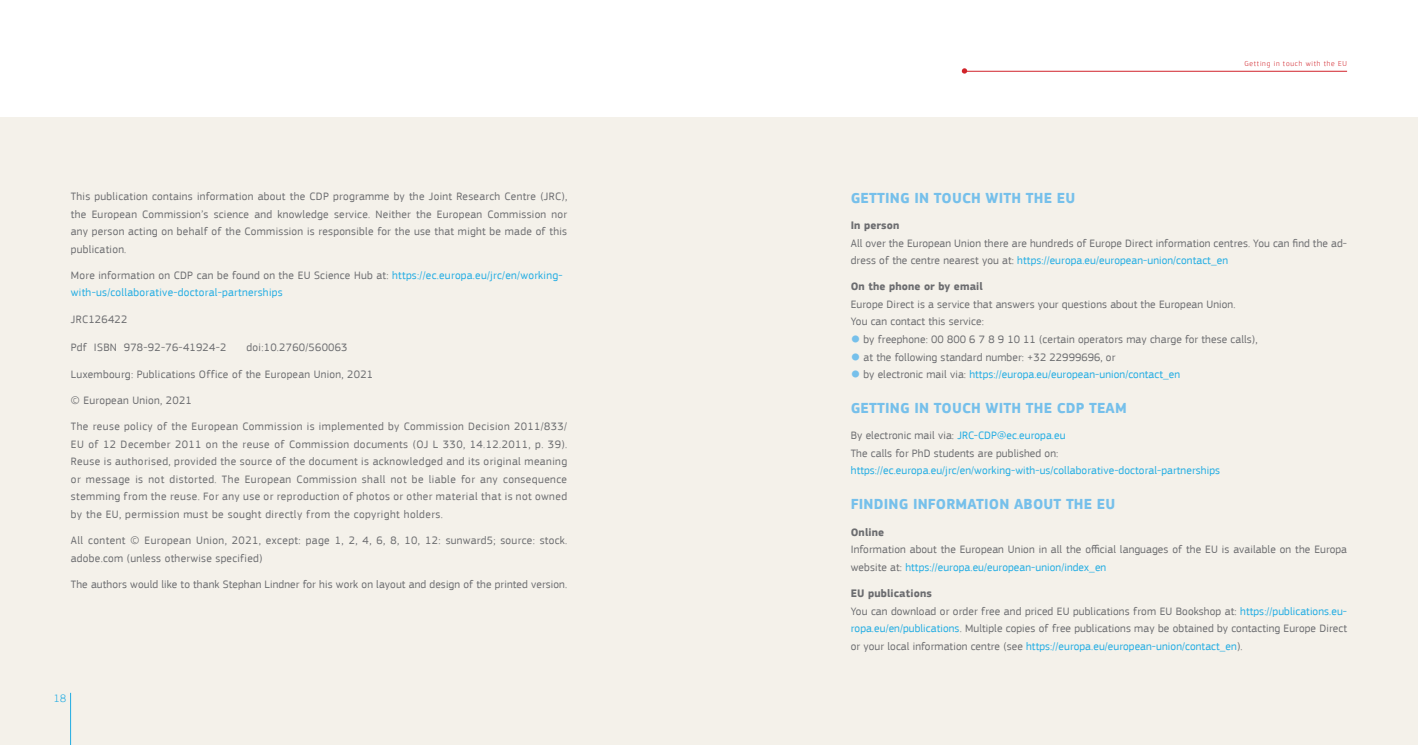
<style>
.page{position:relative;width:1418px;height:745px;background:#fff}
.page>*{position:absolute;margin:0;border:0;box-sizing:border-box;transform-origin:0 0}
.t1{font:700 15px "EC Square Sans Pro";letter-spacing:.01em;color:#76c0eb}
.t2{font:11.25px/17.5px "EC Square Sans Pro";letter-spacing:.01em;color:#6c6d70;text-align:justify}
.t3{font:11.25px/17.5px "EC Square Sans Pro";letter-spacing:.01em;color:#20ace3}
.t4{font:700 11.25px "EC Square Sans Pro";letter-spacing:.01em;color:#6c6d70}
.t5{font:300 11.25px "EC Square Sans Pro";color:#20ace3}
.t6{font:300 7.5px "EC Square Sans Pro";letter-spacing:.1em;color:#d1232a}
.s1{color:#6c6d70}
.s2{color:#20ace3}
.s3{color:#76c0eb}
</style>
<div class="page">
<div style="left:0;top:117px;width:1417px;height:627px;background:#f4f1ea"></div>
<hr style="left:963px;top:71px;width:383px;height:1px;background:#d1232a">
<svg style="left:961px;top:68px;width:6px;height:6px"></svg>
<hr style="left:70px;top:692px;width:1px;height:52px;background:#20ace3">
<p class="t2" style="left:71px;top:187px;width:498px">This publication contains information about the CDP programme by the Joint Research Centre (JRC), the European Commission’s science and knowledge service. Neither the European Commission nor any person acting on behalf of the Commission is responsible for the use that might be made of this publication.</p>
<p class="t3" style="left:71px;top:266px;width:493px"><span class="s1">More information on CDP can be found on the EU Science Hub at:</span> https://ec.europa.eu/jrc/en/working&shy;with-us/collaborative-doctoral-partnerships</p>
<p class="t2" style="left:71px;top:310px;width:58px">JRC126422</p>
<p class="t2" style="left:71px;top:339px;width:157px">Pdf ISBN 978-92-76-41924-2</p>
<p class="t2" style="left:246px;top:339px;width:102px">doi:10.2760/560063</p>
<p class="t2" style="left:71px;top:365px;width:304px">Luxembourg: Publications Office of the European Union, 2021</p>
<p class="t2" style="left:71px;top:391px;width:122px">© European Union, 2021</p>
<p class="t2" style="left:71px;top:417px;width:498px">The reuse policy of the European Commission is implemented by Commission Decision 2011/833/ EU of 12 December 2011 on the reuse of Commission documents (OJ L 330, 14.12.2011, p. 39).<br>Reuse is authorised, provided the source of the document is acknowledged and its original meaning or message is not distorted. The European Commission shall not be liable for any consequence stemming from the reuse. For any use or reproduction of photos or other material that is not owned by the EU, permission must be sought directly from the copyright holders.</p>
<p class="t2" style="left:71px;top:531px;width:498px">All content © European Union, 2021, except: page 1, 2, 4, 6, 8, 10, 12: sunward5; source: stock. adobe.com (unless otherwise specified)</p>
<p class="t2" style="left:71px;top:575px;width:498px">The authors would like to thank Stephan Lindner for his work on layout and design of the printed version.</p>
<p class="t5" style="left:54px;top:691px;width:14px">18</p>
<p class="t6" style="left:1244px;top:59px;width:104px">Getting in touch with the EU</p>
<p class="t1" style="left:850px;top:189px;width:226px">GETTING IN TOUCH WITH THE EU</p>
<p class="t4" style="left:850px;top:218px;width:50px">In person</p>
<p class="t2" style="left:850px;top:234px;width:498px">All over the European Union there are hundreds of Europe Direct information centres. You can find the ad&shy;dress of the centre nearest you at: <span class="s2">https://europa.eu/european-union/contact_en</span></p>
<p class="t4" style="left:850px;top:280px;width:134px">On the phone or by email</p>
<p class="t2" style="left:850px;top:295px;width:385px">Europe Direct is a service that answers your questions about the European Union.</p>
<p class="t2" style="left:850px;top:313px;width:135px">You can contact this service:</p>
<p class="t2" style="left:850px;top:330px;width:408px"><span class="s3">●</span> by freephone: 00 800 6 7 8 9 10 11 (certain operators may charge for these calls),</p>
<p class="t2" style="left:850px;top:348px;width:266px"><span class="s3">●</span> at the following standard number: +32 22999696, or</p>
<p class="t3" style="left:850px;top:365px;width:331px"><span class="s3">●</span> <span class="s1">by electronic mail via:</span> https://europa.eu/european-union/contact_en</p>
<p class="t1" style="left:850px;top:399px;width:277px">GETTING IN TOUCH WITH THE CDP TEAM</p>
<p class="t2" style="left:850px;top:426px;width:216px">By electronic mail via: <span class="s2">JRC-CDP@ec.europa.eu</span></p>
<p class="t2" style="left:850px;top:444px;width:209px">The calls for PhD students are published on:</p>
<p class="t3" style="left:850px;top:461px;width:371px">https://ec.europa.eu/jrc/en/working-with-us/collaborative-doctoral-partnerships</p>
<p class="t1" style="left:850px;top:495px;width:266px">FINDING INFORMATION ABOUT THE EU</p>
<p class="t4" style="left:850px;top:525px;width:35px">Online</p>
<p class="t2" style="left:850px;top:540px;width:498px">Information about the European Union in all the official languages of the EU is available on the Europa website at: <span class="s2">https://europa.eu/european-union/index_en</span></p>
<p class="t4" style="left:850px;top:586px;width:83px">EU publications</p>
<p class="t2" style="left:850px;top:601px;width:498px">You can download or order free and priced EU publications from EU Bookshop at: <span class="s2">https://publications.eu&shy;ropa.eu/en/publications</span>. Multiple copies of free publications may be obtained by contacting Europe Direct or your local information centre (see <span class="s2">https://europa.eu/european-union/contact_en</span>).</p>
</div>
